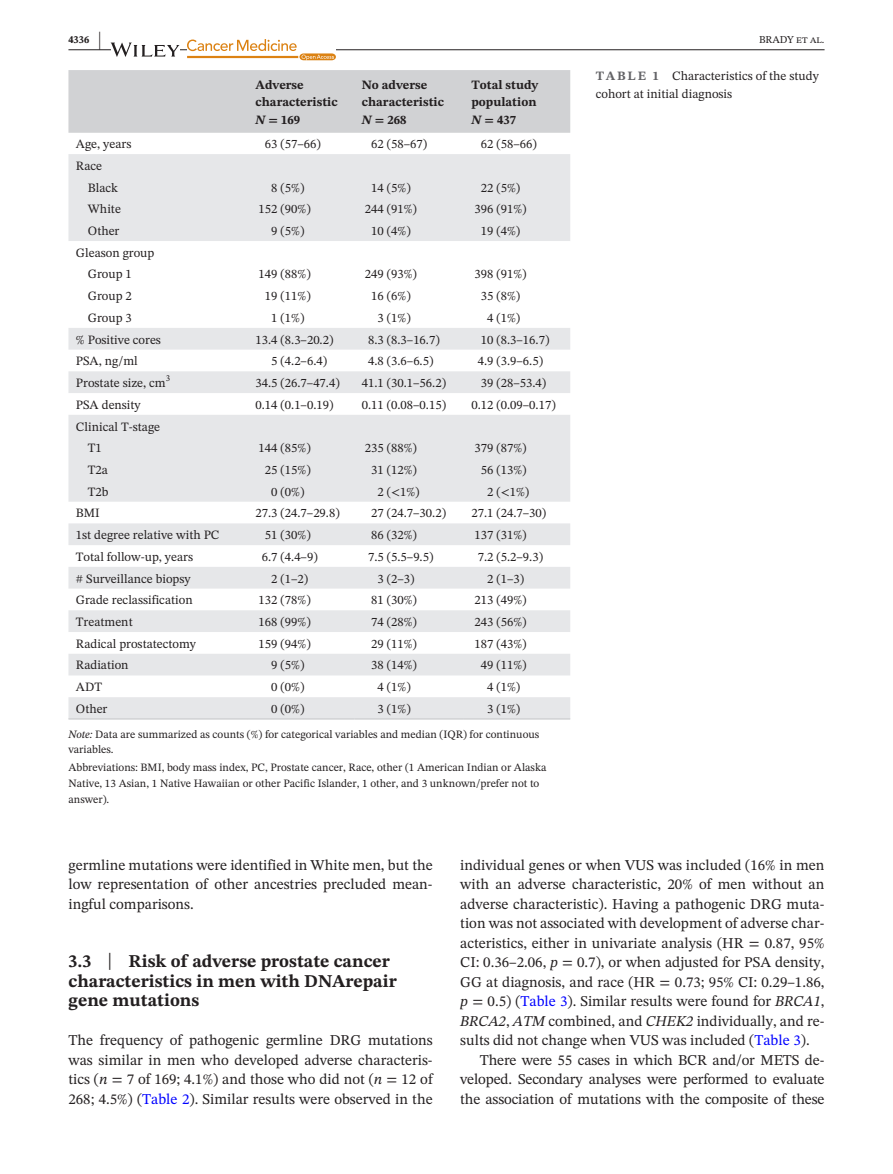
<style>
.page{position:relative;width:893px;height:1174px;background:#fff}
.page>*{position:absolute;margin:0;border:0;box-sizing:border-box;transform-origin:0 0}
.t1{font:700 18px/19.5px "STIX Two Text";color:#231f20}
.t2{font:15px/19.5px "STIX Two Text";color:#231f20;text-align:justify}
.t3{font:12.75px/21.8px "STIX Two Text";color:#231f20}
.t4{font:700 12.75px/17.2px "STIX Two Text";color:#231f20}
.t5{font:11.25px/15.8px "STIX Two Text";color:#231f20}
.t6{font:10.5px "STIX Two Text";color:#231f20}
.t7{font:700 10.5px "STIX Two Text";color:#231f20}
.s1{font-size:21px}
.s2{font-style:italic}
.s3{font-family:"STIX"}
.s4{font-weight:700;color:#636366}
.s5{font-weight:400;font-size:23.7px}
.s6{color:#00f}
</style>
<div class="page">
<hr style="left:68px;top:49px;width:756px;height:1px;background:#231f20">
<svg style="left:111px;top:43px;width:68px;height:14px"></svg>
<svg style="left:187px;top:39px;width:149px;height:21px"></svg>
<div style="left:68px;top:70px;width:502px;height:63px;background:#d1d2d4"></div>
<svg style="left:68px;top:154px;width:502px;height:564px;fill:#e6e7e9"></svg>
<hr style="left:68px;top:718px;width:180px;height:1px;background:#d1d2d4">
<hr style="left:248px;top:718px;width:106px;height:1px;background:#d1d2d4">
<hr style="left:354px;top:718px;width:110px;height:1px;background:#d1d2d4">
<hr style="left:464px;top:718px;width:106px;height:1px;background:#d1d2d4">
<p class="t7" style="left:68px;top:32px;width:34px">4336 <span class="s1">|</span></p>
<p class="t6" style="left:759px;top:32px;width:67px">BRADY et al.</p>
<p class="t4" style="left:255px;top:76px;width:84px">Adverse characteristic<br><span class="s2">N</span> <span class="s3">=</span> 169</p>
<p class="t4" style="left:362px;top:76px;width:84px">No adverse characteristic<br><span class="s2">N</span> <span class="s3">=</span> 268</p>
<p class="t4" style="left:471px;top:76px;width:68px">Total study population<br><span class="s2">N</span> <span class="s3">=</span> 437</p>
<p class="t3" style="left:76px;top:133px;width:57px">Age, years</p>
<p class="t3" style="left:265px;top:133px;width:57px">63 (57–66)</p>
<p class="t3" style="left:371px;top:133px;width:57px">62 (58–67)</p>
<p class="t3" style="left:481px;top:133px;width:57px">62 (58–66)</p>
<p class="t3" style="left:88px;top:155px;width:32px;text-indent:-12px">Race<br>Black</p>
<p class="t3" style="left:271px;top:176px;width:35px">8 (5%)</p>
<p class="t3" style="left:371px;top:176px;width:41px">14 (5%)</p>
<p class="t3" style="left:481px;top:176px;width:41px">22 (5%)</p>
<p class="t3" style="left:88px;top:198px;width:34px">White</p>
<p class="t3" style="left:259px;top:198px;width:54px">152 (90%)</p>
<p class="t3" style="left:365px;top:198px;width:54px">244 (91%)</p>
<p class="t3" style="left:474px;top:198px;width:54px">396 (91%)</p>
<p class="t3" style="left:88px;top:220px;width:33px">Other</p>
<p class="t3" style="left:271px;top:220px;width:35px">9 (5%)</p>
<p class="t3" style="left:371px;top:220px;width:41px">10 (4%)</p>
<p class="t3" style="left:481px;top:220px;width:41px">19 (4%)</p>
<p class="t3" style="left:88px;top:241px;width:68px;text-indent:-12px">Gleason group<br>Group 1</p>
<p class="t3" style="left:259px;top:263px;width:54px">149 (88%)</p>
<p class="t3" style="left:365px;top:263px;width:54px">249 (93%)</p>
<p class="t3" style="left:474px;top:263px;width:54px">398 (91%)</p>
<p class="t3" style="left:88px;top:285px;width:46px">Group 2</p>
<p class="t3" style="left:265px;top:285px;width:47px">19 (11%)</p>
<p class="t3" style="left:371px;top:285px;width:41px">16 (6%)</p>
<p class="t3" style="left:481px;top:285px;width:41px">35 (8%)</p>
<p class="t3" style="left:88px;top:307px;width:46px">Group 3</p>
<p class="t3" style="left:271px;top:307px;width:35px">1 (1%)</p>
<p class="t3" style="left:377px;top:307px;width:35px">3 (1%)</p>
<p class="t3" style="left:487px;top:307px;width:35px">4 (1%)</p>
<p class="t3" style="left:76px;top:328px;width:87px">% Positive cores</p>
<p class="t3" style="left:255px;top:328px;width:79px">13.4 (8.3–20.2)</p>
<p class="t3" style="left:368px;top:328px;width:73px">8.3 (8.3–16.7)</p>
<p class="t3" style="left:481px;top:328px;width:70px">10 (8.3–16.7)</p>
<p class="t3" style="left:76px;top:350px;width:63px">PSA, ng/ml</p>
<p class="t3" style="left:271px;top:350px;width:57px">5 (4.2–6.4)</p>
<p class="t3" style="left:368px;top:350px;width:67px">4.8 (3.6–6.5)</p>
<p class="t3" style="left:478px;top:350px;width:67px">4.9 (3.9–6.5)</p>
<p class="t3" style="left:76px;top:372px;width:96px">Prostate size, cm<sup>3</sup></p>
<p class="t3" style="left:255px;top:372px;width:86px">34.5 (26.7–47.4)</p>
<p class="t3" style="left:362px;top:372px;width:86px">41.1 (30.1–56.2)</p>
<p class="t3" style="left:481px;top:372px;width:67px">39 (28–53.4)</p>
<p class="t3" style="left:76px;top:393px;width:66px">PSA density</p>
<p class="t3" style="left:255px;top:393px;width:79px">0.14 (0.1–0.19)</p>
<p class="t3" style="left:362px;top:393px;width:86px">0.11 (0.08–0.15)</p>
<p class="t3" style="left:471px;top:393px;width:86px">0.12 (0.09–0.17)</p>
<p class="t3" style="left:88px;top:415px;width:74px;text-indent:-12px">Clinical T-stage<br>T1</p>
<p class="t3" style="left:259px;top:437px;width:54px">144 (85%)</p>
<p class="t3" style="left:365px;top:437px;width:54px">235 (88%)</p>
<p class="t3" style="left:474px;top:437px;width:54px">379 (87%)</p>
<p class="t3" style="left:88px;top:459px;width:22px">T2a</p>
<p class="t3" style="left:265px;top:459px;width:47px">25 (15%)</p>
<p class="t3" style="left:371px;top:459px;width:47px">31 (12%)</p>
<p class="t3" style="left:481px;top:459px;width:47px">56 (13%)</p>
<p class="t3" style="left:88px;top:480px;width:22px">T2b</p>
<p class="t3" style="left:271px;top:480px;width:35px">0 (0%)</p>
<p class="t3" style="left:377px;top:480px;width:44px">2 (&lt;1%)</p>
<p class="t3" style="left:487px;top:480px;width:44px">2 (&lt;1%)</p>
<p class="t3" style="left:76px;top:502px;width:25px">BMI</p>
<p class="t3" style="left:255px;top:502px;width:86px">27.3 (24.7–29.8)</p>
<p class="t3" style="left:371px;top:502px;width:76px">27 (24.7–30.2)</p>
<p class="t3" style="left:471px;top:502px;width:76px">27.1 (24.7–30)</p>
<p class="t3" style="left:76px;top:524px;width:145px">1st degree relative with PC</p>
<p class="t3" style="left:265px;top:524px;width:47px">51 (30%)</p>
<p class="t3" style="left:371px;top:524px;width:47px">86 (32%)</p>
<p class="t3" style="left:474px;top:524px;width:54px">137 (31%)</p>
<p class="t3" style="left:76px;top:545px;width:119px">Total follow-up, years</p>
<p class="t3" style="left:262px;top:545px;width:57px">6.7 (4.4–9)</p>
<p class="t3" style="left:368px;top:545px;width:67px">7.5 (5.5–9.5)</p>
<p class="t3" style="left:478px;top:545px;width:67px">7.2 (5.2–9.3)</p>
<p class="t3" style="left:76px;top:567px;width:116px"># Surveillance biopsy</p>
<p class="t3" style="left:271px;top:567px;width:39px">2 (1–2)</p>
<p class="t3" style="left:377px;top:567px;width:39px">3 (2–3)</p>
<p class="t3" style="left:487px;top:567px;width:39px">2 (1–3)</p>
<p class="t3" style="left:76px;top:589px;width:118px">Grade reclassification</p>
<p class="t3" style="left:259px;top:589px;width:54px">132 (78%)</p>
<p class="t3" style="left:371px;top:589px;width:47px">81 (30%)</p>
<p class="t3" style="left:474px;top:589px;width:54px">213 (49%)</p>
<p class="t3" style="left:76px;top:611px;width:58px">Treatment</p>
<p class="t3" style="left:259px;top:611px;width:54px">168 (99%)</p>
<p class="t3" style="left:371px;top:611px;width:47px">74 (28%)</p>
<p class="t3" style="left:474px;top:611px;width:54px">243 (56%)</p>
<p class="t3" style="left:76px;top:632px;width:122px">Radical prostatectomy</p>
<p class="t3" style="left:259px;top:632px;width:54px">159 (94%)</p>
<p class="t3" style="left:371px;top:632px;width:47px">29 (11%)</p>
<p class="t3" style="left:474px;top:632px;width:54px">187 (43%)</p>
<p class="t3" style="left:76px;top:654px;width:54px">Radiation</p>
<p class="t3" style="left:271px;top:654px;width:35px">9 (5%)</p>
<p class="t3" style="left:371px;top:654px;width:47px">38 (14%)</p>
<p class="t3" style="left:481px;top:654px;width:47px">49 (11%)</p>
<p class="t3" style="left:76px;top:676px;width:28px">ADT</p>
<p class="t3" style="left:271px;top:676px;width:35px">0 (0%)</p>
<p class="t3" style="left:377px;top:676px;width:35px">4 (1%)</p>
<p class="t3" style="left:487px;top:676px;width:35px">4 (1%)</p>
<p class="t3" style="left:76px;top:697px;width:33px">Other</p>
<p class="t3" style="left:271px;top:697px;width:35px">0 (0%)</p>
<p class="t3" style="left:377px;top:697px;width:35px">3 (1%)</p>
<p class="t3" style="left:487px;top:697px;width:35px">3 (1%)</p>
<p class="t5" style="left:68px;top:726px;width:472px"><span class="s2">Note:</span> Data are summarized as counts (%) for categorical variables and median (IQR) for continuous variables.</p>
<p class="t5" style="left:68px;top:759px;width:480px">Abbreviations: BMI, body mass index, PC, Prostate cancer, Race, other (1 American Indian or Alaska<br>Native, 13 Asian, 1 Native Hawaiian or other Pacific Islander, 1 other, and 3 unknown/prefer not to answer).</p>
<p class="t3" style="left:596px;top:66px;width:225px;line-height:18px"><span class="s4">TABLE 1</span> Characteristics of the study cohort at initial diagnosis</p>
<p class="t2" style="left:68px;top:855px;width:366px">germline mutations were identified in White men, but the low representation of other ancestries precluded mean&shy;ingful comparisons.</p>
<h1 class="t1" style="left:68px;top:952px;width:330px">3.3 <span class="s5">|</span> Risk of adverse prostate cancer characteristics in men with DNArepair gene mutations</h1>
<p class="t2" style="left:68px;top:1030px;width:366px">The frequency of pathogenic germline DRG mutations was similar in men who developed adverse characteris&shy;tics (<span class="s2">n</span> = 7 of 169; 4.1%) and those who did not (<span class="s2">n</span> = 12 of 268; 4.5%) (<span class="s6">Table 2</span>). Similar results were observed in the</p>
<p class="t2" style="left:460px;top:855px;width:366px">individual genes or when VUS was included (16% in men</p>
<p class="t2" style="left:460px;top:874px;width:366px">with an adverse characteristic, 20% of men without an</p>
<p class="t2" style="left:460px;top:894px;width:366px">adverse characteristic). Having a pathogenic DRG muta-</p>
<p class="t2" style="left:460px;top:913px;width:366px">tion was not associated with development of adverse char-</p>
<p class="t2" style="left:460px;top:933px;width:366px">acteristics, either in univariate analysis (HR = 0.87, 95%</p>
<p class="t2" style="left:460px;top:952px;width:366px">CI: 0.36–2.06, <span class="s2">p</span> = 0.7), or when adjusted for PSA density,</p>
<p class="t2" style="left:460px;top:972px;width:366px">GG at diagnosis, and race (HR = 0.73; 95% CI: 0.29–1.86,</p>
<p class="t2" style="left:460px;top:991px;width:366px"><span class="s2">p</span> = 0.5) (<span class="s6">Table 3</span>). Similar results were found for <span class="s2">BRCA1</span>,</p>
<p class="t2" style="left:460px;top:1011px;width:366px"><span class="s2">BRCA2</span>, <span class="s2">ATM</span> combined, and <span class="s2">CHEK2</span> individually, and re-</p>
<p class="t2" style="left:460px;top:1030px;width:351px">sults did not change when VUS was included (<span class="s6">Table 3</span>).</p>
<p class="t2" style="left:480px;top:1050px;width:346px">There were 55 cases in which BCR and/or METS de-</p>
<p class="t2" style="left:460px;top:1069px;width:366px">veloped. Secondary analyses were performed to evaluate</p>
<p class="t2" style="left:460px;top:1089px;width:366px">the association of mutations with the composite of these</p>
</div>
